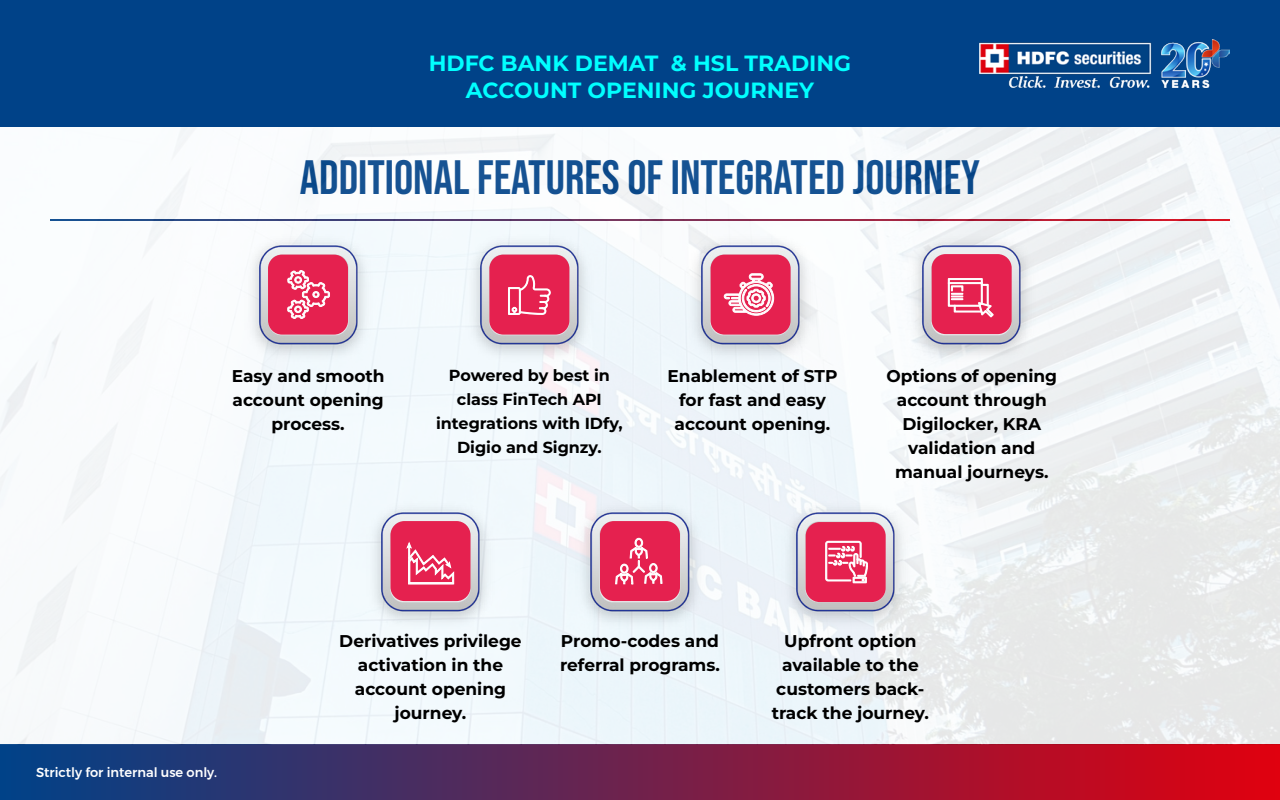
<style>
.page{position:relative;width:1280px;height:800px;background:#fff}
.page>*{position:absolute;margin:0;border:0;box-sizing:border-box;transform-origin:0 0}
.t1{font:48px "Bebas Neue";color:#004288}
.t2{font:700 22px/26.4px "Montserrat";color:#0ff;text-align:center}
.t3{font:700 17px/24px "Montserrat";color:#000;text-align:center}
.t4{font:700 16px/24px "Montserrat";color:#000;text-align:center}
.t5{font:500 13px "Montserrat";color:#fff}
</style>
<div class="page">
<div style="left:0;top:0;width:1280px;height:127px;background:#004288"></div>
<img style="left:980px;top:39px;width:250px;height:49px">
<div style="left:0;top:744px;width:1280px;height:56px;background:linear-gradient(to right,#004288,#e0010f)"></div>
<img style="left:0;top:127px;width:1280px;height:617px">
<img style="left:360px;top:497px;width:141px;height:140px">
<div style="left:390px;top:521px;width:80px;height:80px;background:#e5214f;border-radius:14px"></div>
<svg style="left:406px;top:542px;width:48px;height:42px"></svg>
<img style="left:680px;top:230px;width:141px;height:140px">
<div style="left:711px;top:255px;width:80px;height:80px;background:#e5214f;border-radius:14px"></div>
<svg style="left:724px;top:273px;width:50px;height:43px"></svg>
<img style="left:238px;top:230px;width:140px;height:140px">
<div style="left:268px;top:255px;width:80px;height:80px;background:#e5214f;border-radius:14px"></div>
<svg style="left:287px;top:270px;width:43px;height:49px"></svg>
<img style="left:459px;top:230px;width:141px;height:140px">
<div style="left:489px;top:255px;width:80px;height:80px;background:#e5214f;border-radius:14px"></div>
<svg style="left:508px;top:223px;width:43px;height:92px"></svg>
<img style="left:902px;top:230px;width:140px;height:140px">
<div style="left:932px;top:254px;width:80px;height:80px;background:#e5214f;border-radius:14px"></div>
<svg style="left:948px;top:278px;width:46px;height:40px"></svg>
<img style="left:570px;top:497px;width:140px;height:140px">
<div style="left:600px;top:521px;width:80px;height:80px;background:#e5214f;border-radius:14px"></div>
<svg style="left:615px;top:538px;width:48px;height:85px"></svg>
<img style="left:776px;top:497px;width:140px;height:140px">
<div style="left:806px;top:522px;width:80px;height:80px;background:#e5214f;border-radius:14px"></div>
<svg style="left:825px;top:540px;width:43px;height:43px"></svg>
<p class="t2" style="left:429px;top:50px;width:424px">HDFC BANK DEMAT &amp; HSL TRADING<br>ACCOUNT OPENING JOURNEY</p>
<h1 class="t1" style="left:300px;top:150px;width:682px">ADDITIONAL FEATURES OF INTEGRATED JOURNEY</h1>
<p class="t4" style="left:436px;top:362px;width:188px">Powered by best in class FinTech API integrations with IDfy,<br>Digio and Signzy.</p>
<p class="t3" style="left:668px;top:363px;width:171px">Enablement of STP for fast and easy account opening.</p>
<p class="t3" style="left:232px;top:363px;width:154px">Easy and smooth account opening process.</p>
<p class="t3" style="left:886px;top:363px;width:172px">Options of opening account through<br>Digilocker, KRA validation and manual journeys.</p>
<p class="t5" style="left:36px;top:762px;width:183px">Strictly for internal use only.</p>
<p class="t3" style="left:339px;top:629px;width:184px">Derivatives privilege activation in the account opening journey.</p>
<p class="t3" style="left:560px;top:629px;width:161px;text-align:left">Promo-codes and referral programs.</p>
<p class="t3" style="left:772px;top:629px;width:159px">Upfront option available to the customers back&shy;track the journey.</p>
</div>
